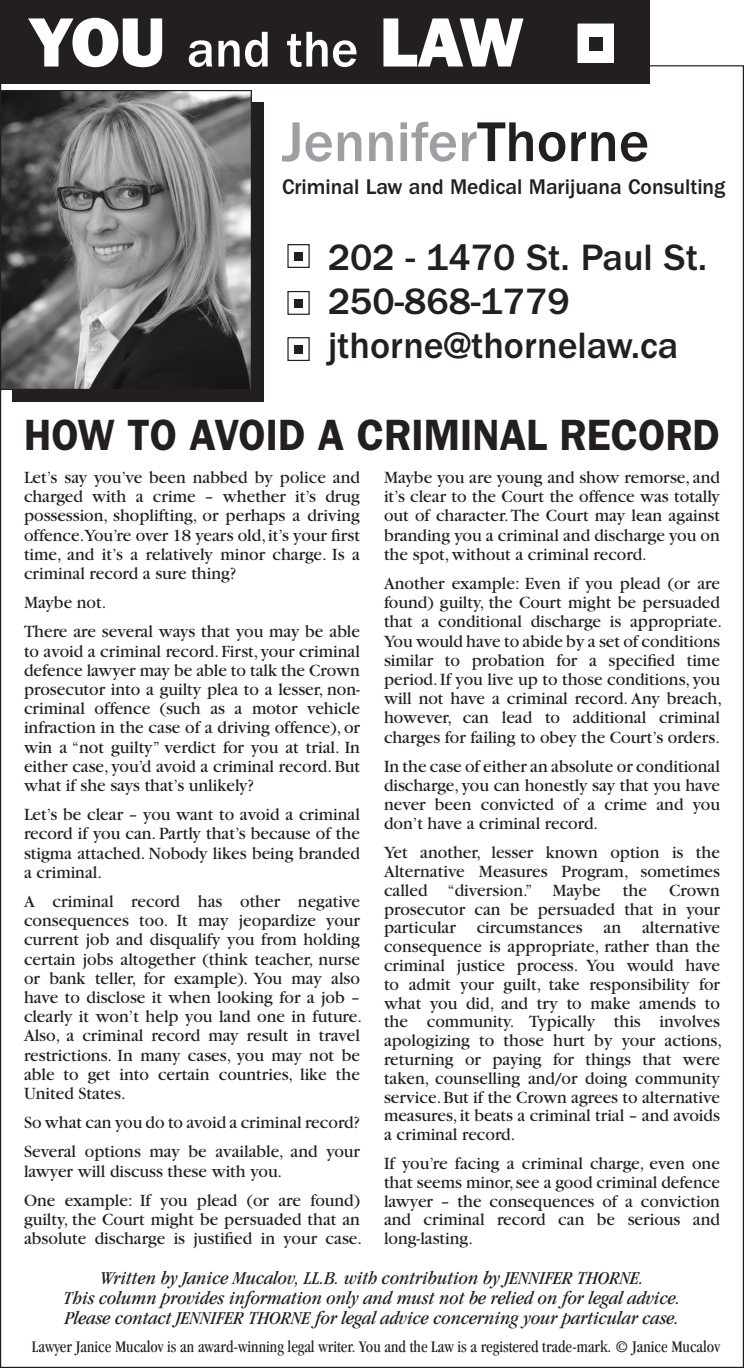
<style>
.page{position:relative;width:744px;height:1368px;background:#fff}
.page>*{position:absolute;margin:0;border:0;box-sizing:border-box;transform-origin:0 0}
.t1{font:800 70px "Franklin Gothic";letter-spacing:-.025em;color:#fff}
.t2{font:500 58px "Franklin Gothic";color:#9d9fa2}
.t3{font:600 44px "Franklin Gothic";color:#231f20;scale:.94 1}
.t4{font:500 38px "Franklin Gothic";color:#231f20}
.t5{font:500 22px "Franklin Gothic";color:#231f20}
.t6{font:italic condensed 18.8px/20px "Garamond";color:#231f20;text-align:center;scale:1.1 1}
.t7{font:18px/19.2px "Garamond";color:#231f20;text-align:justify}
.t8{font:condensed 16.8px "Garamond";color:#231f20}
.s1{font-weight:500;font-size:52px}
.s2{color:#231f20}
</style>
<div class="page">
<div style="left:0;top:0;width:649px;height:84px;background:#231f20"></div>
<div style="left:12px;top:102px;width:252px;height:300px;background:#231f20"></div>
<img style="left:2px;top:92px;width:248px;height:296px">
<div style="left:0;top:90px;width:252px;height:300px;border:1px solid #231f20"></div>
<div style="left:576px;top:22px;width:39px;height:42px;background:#fff"></div>
<div style="left:575px;top:21px;width:41px;height:44px;border:2px solid #231f20"></div>
<div style="left:589px;top:37px;width:14px;height:14px;background:#231f20"></div>
<div style="left:287px;top:291px;width:23px;height:24px;border:1px solid #231f20"></div>
<div style="left:294px;top:299px;width:9px;height:8px;background:#231f20"></div>
<div style="left:287px;top:244px;width:23px;height:24px;border:1px solid #231f20"></div>
<div style="left:294px;top:252px;width:9px;height:9px;background:#231f20"></div>
<div style="left:287px;top:337px;width:23px;height:24px;border:1px solid #231f20"></div>
<div style="left:294px;top:345px;width:9px;height:9px;background:#231f20"></div>
<p class="t1" style="left:28px;top:1px;width:497px">YOU <span class="s1">and the</span> LAW</p>
<p class="t2" style="left:282px;top:109px;width:369px">Jennifer<span class="s2">Thorne</span></p>
<p class="t5" style="left:282px;top:174px;width:445px">Criminal Law and Medical Marijuana Consulting</p>
<p class="t4" style="left:328px;top:236px;width:381px">202 - 1470 St. Paul St.</p>
<p class="t4" style="left:328px;top:280px;width:243px">250-868-1779</p>
<p class="t4" style="left:328px;top:324px;width:352px">jthorne@thornelaw.ca</p>
<p class="t3" style="left:24px;top:409px;width:742px">HOW TO AVOID A CRIMINAL RECORD</p>
<p class="t7" style="left:24px;top:468px;width:338px">Let’s say you’ve been nabbed by police and charged with a crime – whether it’s drug possession, shoplifting, or perhaps a driving offence.You’re over 18 years old, it’s your first time, and it’s a relatively minor charge. Is a criminal record a sure thing?</p>
<p class="t7" style="left:24px;top:593px;width:84px">Maybe not.</p>
<p class="t7" style="left:24px;top:622px;width:338px">There are several ways that you may be able to avoid a criminal record. First, your criminal defence lawyer may be able to talk the Crown prosecutor into a guilty plea to a lesser, non&shy;criminal offence (such as a motor vehicle infraction in the case of a driving offence), or win a “not guilty” verdict for you at trial. In either case, you’d avoid a criminal record. But what if she says that’s unlikely?</p>
<p class="t7" style="left:24px;top:805px;width:338px">Let’s be clear – you want to avoid a criminal record if you can. Partly that’s because of the stigma attached. Nobody likes being branded a criminal.</p>
<p class="t7" style="left:24px;top:892px;width:340px;text-align:left">A criminal record has other negative consequences too. It may jeopardize your current job and disqualify you from holding certain jobs altogether (think teacher, nurse or bank teller, for example). You may also have to disclose it when looking for a job – clearly it won’t help you land one in future.<br>Also, a criminal record may result in travel restrictions. In many cases, you may not be able to get into certain countries, like the United States.</p>
<p class="t7" style="left:24px;top:1113px;width:337px">So what can you do to avoid a criminal record?</p>
<p class="t7" style="left:24px;top:1142px;width:337px">Several options may be available, and your lawyer will discuss these with you.</p>
<p class="t7" style="left:24px;top:1191px;width:340px">One example: If you plead (or are found) guilty, the Court might be persuaded that an absolute discharge is justified in your case.</p>
<p class="t7" style="left:384px;top:468px;width:338px">Maybe you are young and show remorse, and it’s clear to the Court the offence was totally out of character. The Court may lean against branding you a criminal and discharge you on the spot, without a criminal record.</p>
<p class="t7" style="left:384px;top:574px;width:340px">Another example: Even if you plead (or are found) guilty, the Court might be persuaded that a conditional discharge is appropriate.<br>You would have to abide by a set of conditions similar to probation for a specified time period. If you live up to those conditions, you will not have a criminal record. Any breach, however, can lead to additional criminal charges for failing to obey the Court’s orders.</p>
<p class="t7" style="left:384px;top:757px;width:338px">In the case of either an absolute or conditional discharge, you can honestly say that you have never been convicted of a crime and you don’t have a criminal record.</p>
<p class="t7" style="left:384px;top:843px;width:340px">Yet another, lesser known option is the Alternative Measures Program, sometimes called “diversion.” Maybe the Crown prosecutor can be persuaded that in your particular circumstances an alternative consequence is appropriate, rather than the criminal justice process. You would have to admit your guilt, take responsibility for what you did, and try to make amends to the community. Typically this involves apologizing to those hurt by your actions, returning or paying for things that were taken, counselling and/or doing community service. But if the Crown agrees to alternative measures, it beats a criminal trial – and avoids a criminal record.</p>
<p class="t7" style="left:384px;top:1154px;width:338px">If you’re facing a criminal charge, even one that seems minor, see a good criminal defence lawyer – the consequences of a conviction and criminal record can be serious and long-lasting.</p>
<p class="t6" style="left:64px;top:1268px;width:562px">Written by Janice Mucalov, LL.B. with contribution by JENNIFER THORNE.<br>This column provides information only and must not be relied on for legal advice.<br>Please contact JENNIFER THORNE for legal advice concerning your particular case.</p>
<p class="t8" style="left:32px;top:1337px;width:690px">Lawyer Janice Mucalov is an award-winning legal writer. You and the Law is a registered trade-mark. © Janice Mucalov</p>
</div>
